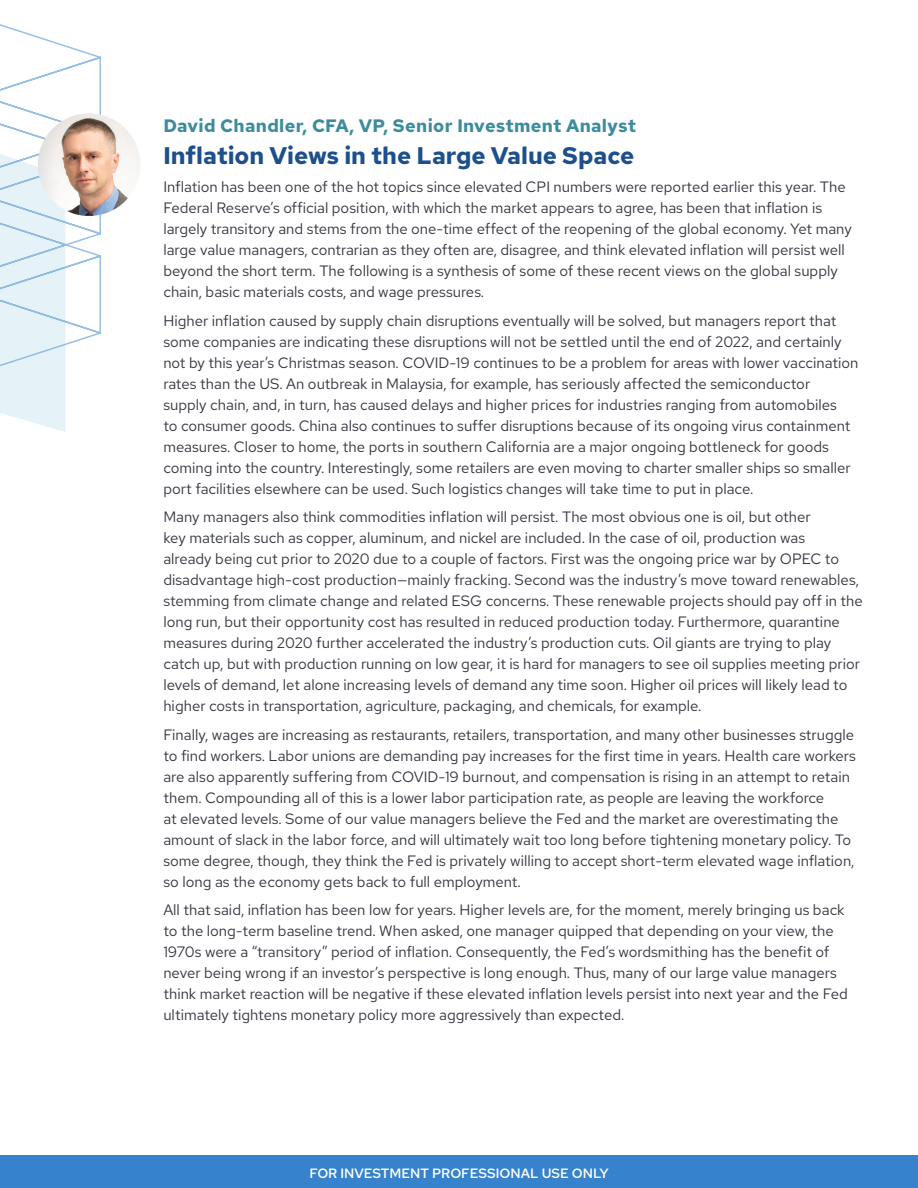
<style>
.page{position:relative;width:918px;height:1188px;background:#fff}
.page>*{position:absolute;margin:0;border:0;box-sizing:border-box;transform-origin:0 0}
.Headers{font:700 24px "Red Hat Text";color:#1c4f8c}
.Name{font:700 18px "Red Hat Text";letter-spacing:.02em;color:#3d8c9e}
.Bodytext{font:15px/21px "Red Hat Text";color:#333640}
.t1{font:500 13.5px "Red Hat Text";color:#fff}
</style>
<div class="page">
<div style="left:0;top:1155px;width:918px;height:33px;background:#3682cc"></div>
<svg style="left:0;top:24px;width:102px;height:408px"></svg>
<img style="left:38px;top:113px;width:102px;height:103px;border-radius:51px">
<p class="Name" style="left:163px;top:113px;width:474px">David Chandler, CFA, VP, Senior Investment Analyst</p>
<p class="Headers" style="left:163px;top:139px;width:472px">Inflation Views in the Large Value Space</p>
<p class="Bodytext" style="left:163px;top:176px;width:690px">Inflation has been one of the hot topics since elevated CPI numbers were reported earlier this year. The Federal Reserve’s official position, with which the market appears to agree, has been that inflation is largely transitory and stems from the one-time effect of the reopening of the global economy. Yet many large value managers, contrarian as they often are, disagree, and think elevated inflation will persist well beyond the short term. The following is a synthesis of some of these recent views on the global supply chain, basic materials costs, and wage pressures.</p>
<p class="Bodytext" style="left:163px;top:310px;width:697px">Higher inflation caused by supply chain disruptions eventually will be solved, but managers report that some companies are indicating these disruptions will not be settled until the end of 2022, and certainly not by this year’s Christmas season. COVID-19 continues to be a problem for areas with lower vaccination rates than the US. An outbreak in Malaysia, for example, has seriously affected the semiconductor<br>supply chain, and, in turn, has caused delays and higher prices for industries ranging from automobiles<br>to consumer goods. China also continues to suffer disruptions because of its ongoing virus containment measures. Closer to home, the ports in southern California are a major ongoing bottleneck for goods coming into the country. Interestingly, some retailers are even moving to charter smaller ships so smaller port facilities elsewhere can be used. Such logistics changes will take time to put in place.</p>
<p class="Bodytext" style="left:163px;top:506px;width:701px">Many managers also think commodities inflation will persist. The most obvious one is oil, but other<br>key materials such as copper, aluminum, and nickel are included. In the case of oil, production was<br>already being cut prior to 2020 due to a couple of factors. First was the ongoing price war by OPEC to disadvantage high-cost production—mainly fracking. Second was the industry’s move toward renewables, stemming from climate change and related ESG concerns. These renewable projects should pay off in the long run, but their opportunity cost has resulted in reduced production today. Furthermore, quarantine measures during 2020 further accelerated the industry’s production cuts. Oil giants are trying to play catch up, but with production running on low gear, it is hard for managers to see oil supplies meeting prior levels of demand, let alone increasing levels of demand any time soon. Higher oil prices will likely lead to higher costs in transportation, agriculture, packaging, and chemicals, for example.</p>
<p class="Bodytext" style="left:163px;top:724px;width:694px">Finally, wages are increasing as restaurants, retailers, transportation, and many other businesses struggle to find workers. Labor unions are demanding pay increases for the first time in years. Health care workers are also apparently suffering from COVID-19 burnout, and compensation is rising in an attempt to retain them. Compounding all of this is a lower labor participation rate, as people are leaving the workforce<br>at elevated levels. Some of our value managers believe the Fed and the market are overestimating the amount of slack in the labor force, and will ultimately wait too long before tightening monetary policy. To some degree, though, they think the Fed is privately willing to accept short-term elevated wage inflation, so long as the economy gets back to full employment.</p>
<p class="Bodytext" style="left:163px;top:899px;width:686px">All that said, inflation has been low for years. Higher levels are, for the moment, merely bringing us back to the long-term baseline trend. When asked, one manager quipped that depending on your view, the 1970s were a “transitory” period of inflation. Consequently, the Fed’s wordsmithing has the benefit of never being wrong if an investor’s perspective is long enough. Thus, many of our large value managers think market reaction will be negative if these elevated inflation levels persist into next year and the Fed ultimately tightens monetary policy more aggressively than expected.</p>
<p class="t1" style="left:309px;top:1164px;width:301px">FOR INVESTMENT PROFESSIONAL USE ONLY</p>
</div>
